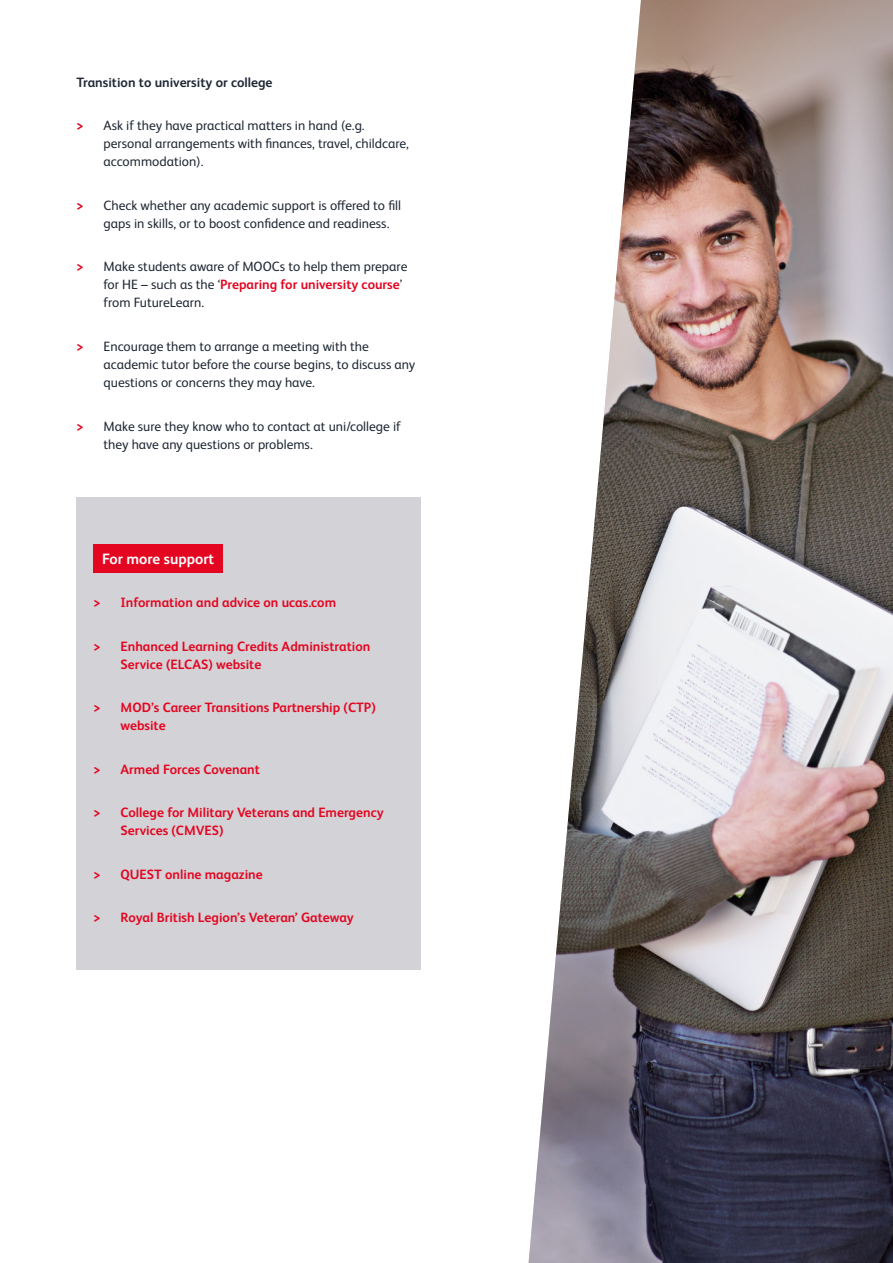
<style>
.page{position:relative;width:893px;height:1263px;background:#fff}
.page>*{position:absolute;margin:0;border:0;box-sizing:border-box;transform-origin:0 0}
.t1{font:700 15px "FS Albert Pro";color:#fff}
.t2{font:13.5px/18px "FS Albert Pro";color:#1f2834}
.t3{font:700 13.5px/18px "FS Albert Pro";color:#e40521}
.t4{font:700 13.5px "FS Albert Pro";color:#1f2834}
.s1{font-weight:700;color:#e40521}
</style>
<div class="page">
<div style="left:77px;top:497px;width:344px;height:472px;background:#d3d2d6"></div>
<div style="left:94px;top:544px;width:129px;height:28px;background:#e40521"></div>
<img style="left:529px;top:0;width:364px;height:1263px">
<p class="t4" style="left:77px;top:73px;width:198px">Transition to university or college</p>
<p class="t2" style="left:104px;top:116px;width:307px;text-indent:-27px"><span class="s1">&gt;</span> Ask if they have practical matters in hand (e.g. personal arrangements with finances, travel, childcare, accommodation).</p>
<p class="t2" style="left:104px;top:195px;width:299px;text-indent:-27px"><span class="s1">&gt;</span> Check whether any academic support is offered to fill gaps in skills, or to boost confidence and readiness.</p>
<p class="t2" style="left:104px;top:257px;width:305px;text-indent:-27px"><span class="s1">&gt;</span> Make students aware of MOOCs to help them prepare for HE – such as the ‘<span class="s1">Preparing for university course</span>’ from FutureLearn.</p>
<p class="t2" style="left:104px;top:336px;width:313px;text-indent:-27px"><span class="s1">&gt;</span> Encourage them to arrange a meeting with the academic tutor before the course begins, to discuss any questions or concerns they may have.</p>
<p class="t2" style="left:104px;top:416px;width:299px;text-indent:-27px"><span class="s1">&gt;</span> Make sure they know who to contact at uni/college if they have any questions or problems.</p>
<p class="t1" style="left:102px;top:548px;width:114px">For more support</p>
<p class="t3" style="left:94px;top:593px;width:244px">&gt; Information and advice on ucas.com</p>
<p class="t3" style="left:121px;top:636px;width:251px;text-indent:-27px">&gt; Enhanced Learning Credits Administration<br>Service (ELCAS) website</p>
<p class="t3" style="left:121px;top:698px;width:257px;text-indent:-27px">&gt; MOD’s Career Transitions Partnership (CTP) website</p>
<p class="t3" style="left:94px;top:759px;width:168px">&gt; Armed Forces Covenant</p>
<p class="t3" style="left:121px;top:803px;width:265px;text-indent:-27px">&gt; College for Military Veterans and Emergency<br>Services (CMVES)</p>
<p class="t3" style="left:94px;top:864px;width:171px">&gt; QUEST online magazine</p>
<p class="t3" style="left:94px;top:908px;width:262px">&gt; Royal British Legion’s Veteran’ Gateway</p>
</div>
